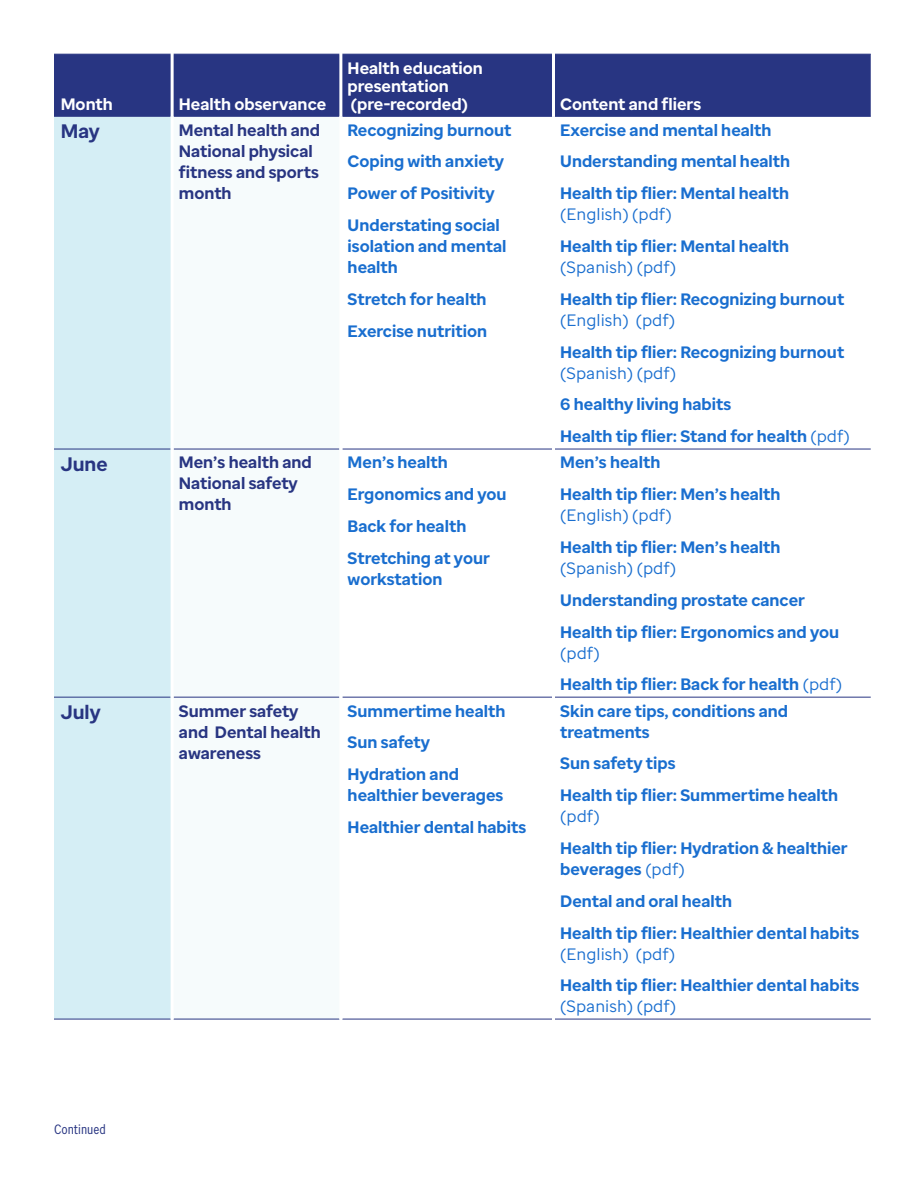
<style>
.page{position:relative;width:918px;height:1188px;background:#fff}
.page>*{position:absolute;margin:0;border:0;box-sizing:border-box;transform-origin:0 0}
.t1{font:700 19.5px "Enterprise Sans";color:#283582}
.t2{font:700 16.5px/31.8px "Enterprise Sans";color:#196ecf}
.t3{font:700 16.5px/21px "Enterprise Sans";color:#283582}
.t4{font:700 16.5px/18px "Enterprise Sans";color:#fff}
.t5{font:16.5px "Enterprise Sans";color:#196ecf}
.t6{font:13.5px "Enterprise Sans Cond";color:#283582}
.s1{font-weight:400}
</style>
<div class="page">
<div style="left:54px;top:55px;width:817px;height:61px;background:#283582"></div>
<div style="left:54px;top:117px;width:117px;height:902px;background:#d5eef5"></div>
<hr style="left:54px;top:54px;width:117px;height:1px;background:#283582">
<hr style="left:174px;top:54px;width:165px;height:1px;background:#283582">
<hr style="left:342px;top:54px;width:210px;height:1px;background:#283582">
<hr style="left:555px;top:54px;width:316px;height:1px;background:#283582">
<hr style="left:54px;top:116px;width:117px;height:1px;background:#283582">
<hr style="left:174px;top:116px;width:165px;height:1px;background:#283582">
<hr style="left:342px;top:116px;width:210px;height:1px;background:#283582">
<hr style="left:555px;top:116px;width:316px;height:1px;background:#283582">
<hr style="left:54px;top:449px;width:117px;height:1px;background:#283582">
<hr style="left:174px;top:449px;width:165px;height:1px;background:#283582">
<hr style="left:342px;top:449px;width:210px;height:1px;background:#283582">
<hr style="left:555px;top:449px;width:316px;height:1px;background:#283582">
<hr style="left:54px;top:697px;width:117px;height:1px;background:#283582">
<hr style="left:174px;top:697px;width:165px;height:1px;background:#283582">
<hr style="left:342px;top:697px;width:210px;height:1px;background:#283582">
<hr style="left:555px;top:697px;width:316px;height:1px;background:#283582">
<hr style="left:54px;top:1019px;width:117px;height:1px;background:#283582">
<hr style="left:174px;top:1019px;width:165px;height:1px;background:#283582">
<hr style="left:342px;top:1019px;width:210px;height:1px;background:#283582">
<hr style="left:555px;top:1019px;width:316px;height:1px;background:#283582">
<hr style="left:171px;top:54px;width:3px;height:62px;background:#fff">
<hr style="left:339px;top:54px;width:3px;height:62px;background:#fff">
<hr style="left:552px;top:54px;width:3px;height:62px;background:#fff">
<p class="t4" style="left:61px;top:95px;width:54px">Month</p>
<p class="t4" style="left:179px;top:95px;width:149px">Health observance</p>
<p class="t4" style="left:348px;top:59px;width:137px">Health education presentation (pre-recorded)</p>
<p class="t4" style="left:560px;top:95px;width:143px">Content and fliers</p>
<p class="t1" style="left:61px;top:118px;width:41px">May</p>
<p class="t3" style="left:179px;top:119px;width:143px">Mental health and<br>National physical fitness and sports month</p>
<p class="t2" style="left:348px;top:114px;width:165px">Recognizing burnout<br>Coping with anxiety<br>Power of Positivity<br>Understating social</p>
<p class="t2" style="left:348px;top:236px;width:160px;line-height:21px">isolation and mental health</p>
<p class="t2" style="left:348px;top:283px;width:141px">Stretch for health<br>Exercise nutrition</p>
<p class="t2" style="left:560px;top:114px;width:232px">Exercise and mental health<br>Understanding mental health<br>Health tip flier: Mental health</p>
<p class="t2" style="left:560px;top:199px;width:230px"><span class="s1">(English) (pdf)<br></span>Health tip flier: Mental health</p>
<p class="t2" style="left:560px;top:251px;width:286px"><span class="s1">(Spanish) (pdf)<br></span>Health tip flier: Recognizing burnout</p>
<p class="t2" style="left:560px;top:304px;width:286px"><span class="s1">(English) (pdf)<br></span>Health tip flier: Recognizing burnout</p>
<p class="t2" style="left:560px;top:357px;width:291px"><span class="s1">(Spanish) (pdf)<br></span>6 healthy living habits<br>Health tip flier: Stand for health <span class="s1">(pdf)</span></p>
<p class="t1" style="left:61px;top:451px;width:48px">June</p>
<p class="t3" style="left:179px;top:452px;width:134px">Men’s health and<br>National safety month</p>
<p class="t2" style="left:348px;top:447px;width:160px">Men’s health<br>Ergonomics and you<br>Back for health<br>Stretching at your</p>
<p class="t2" style="left:348px;top:563px;width:96px">workstation</p>
<p class="t2" style="left:560px;top:447px;width:222px">Men’s health<br>Health tip flier: Men’s health</p>
<p class="t2" style="left:560px;top:500px;width:222px"><span class="s1">(English) (pdf)<br></span>Health tip flier: Men’s health</p>
<p class="t2" style="left:560px;top:552px;width:281px"><span class="s1">(Spanish) (pdf)<br></span>Understanding prostate cancer<br>Health tip flier: Ergonomics and you</p>
<p class="t2" style="left:560px;top:637px;width:283px"><span class="s1">(pdf)<br></span>Health tip flier: Back for health <span class="s1">(pdf)</span></p>
<p class="t1" style="left:61px;top:699px;width:41px">July</p>
<p class="t3" style="left:179px;top:700px;width:143px">Summer safety and Dental health awareness</p>
<p class="t2" style="left:348px;top:695px;width:159px">Summertime health<br>Sun safety<br>Hydration and</p>
<p class="t2" style="left:348px;top:779px;width:180px">healthier beverages<br>Healthier dental habits</p>
<p class="t2" style="left:560px;top:700px;width:230px;line-height:21px">Skin care tips, conditions and treatments</p>
<p class="t2" style="left:560px;top:748px;width:280px">Sun safety tips<br>Health tip flier: Summertime health</p>
<p class="t2" style="left:560px;top:800px;width:289px"><span class="s1">(pdf)<br></span>Health tip flier: Hydration &amp; healthier</p>
<p class="t2" style="left:560px;top:853px;width:300px">beverages <span class="s1">(pdf)<br></span>Dental and oral health<br>Health tip flier: Healthier dental habits</p>
<p class="t2" style="left:560px;top:938px;width:300px"><span class="s1">(English) (pdf)<br></span>Health tip flier: Healthier dental habits</p>
<p class="t5" style="left:560px;top:996px;width:117px">(Spanish) (pdf)</p>
<p class="t6" style="left:54px;top:1121px;width:53px">Continued</p>
</div>
